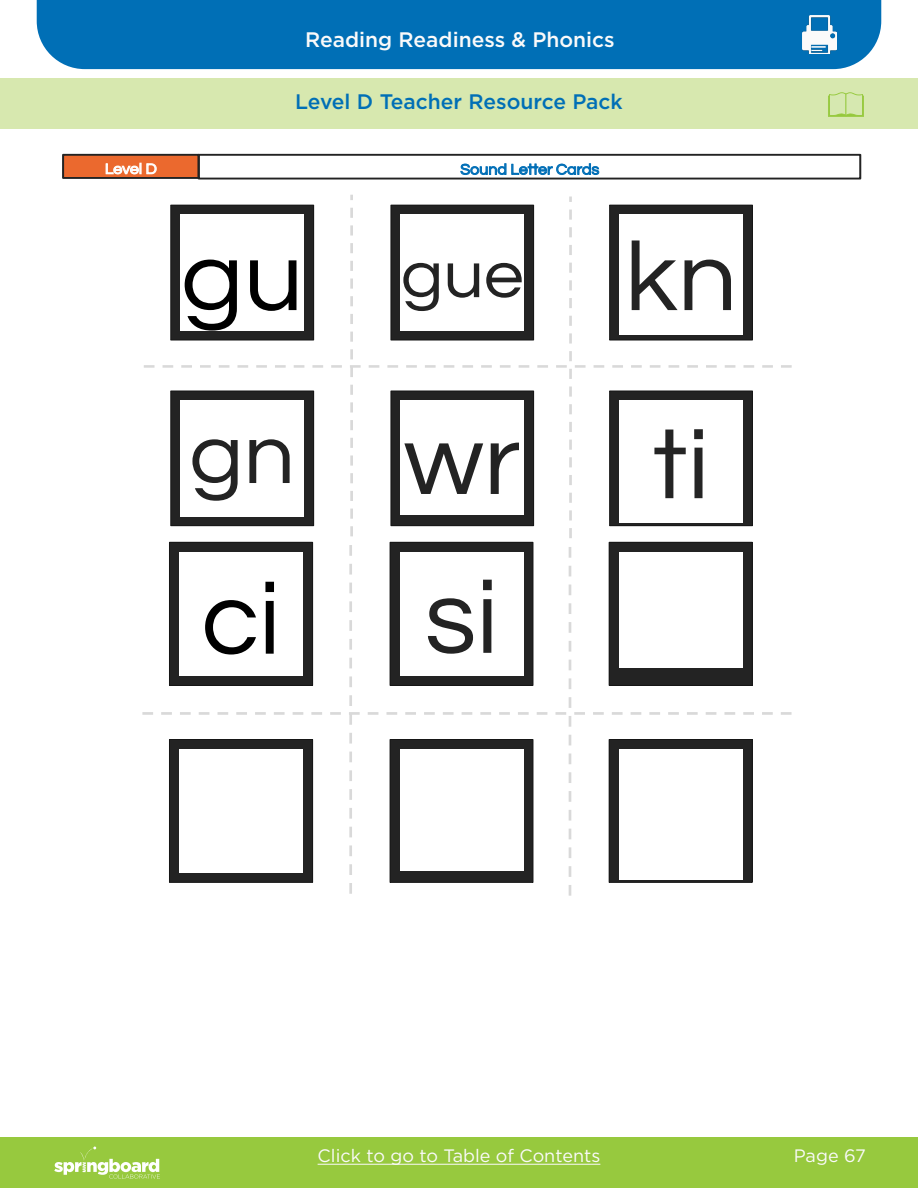
<style>
.page{position:relative;width:918px;height:1188px;background:#fff}
.page>*{position:absolute;margin:0;border:0;box-sizing:border-box;transform-origin:0 0}
.t1{font:107.25px "Questrial";color:#232323}
.t2{font:105.45px "Questrial";color:#000}
.t3{font:101.1px "Questrial";color:#242424;scale:1.06 1}
.t4{font:85.95px "Questrial";color:#232323;scale:1.06 1}
.t5{font:67.35px "Questrial";color:#232323;scale:1.06 1}
.t6{font:500 21px "Gotham";color:#006fb6}
.t7{font:500 21px "Gotham";color:#fafafa}
.t8{font:18px "Gotham";color:#fafafa}
.t9{font:15.15px "Questrial";color:#006eb6;scale:1.06 1}
.t10{font:15.15px "Questrial";letter-spacing:-.005em;color:#fff;scale:1.06 1}
.s1{font-size:99.45px;color:#000}
.s2{font-size:99.45px}
.s3{font-size:101.1px}
</style>
<div class="page">
<div style="left:0;top:1137px;width:918px;height:51px;background:#97c93e"></div>
<svg style="left:54px;top:1147px;width:106px;height:32px"></svg>
<div style="left:37px;top:0;width:844px;height:69px;background:#006fb6"></div>
<hr style="left:318px;top:1164px;width:282px;height:1px;background:#fafafa">
<div style="left:63px;top:155px;width:136px;height:23px;background:#eb692e"></div>
<div style="left:62px;top:154px;width:138px;height:25px;border:2px solid #232323"></div>
<div style="left:198px;top:154px;width:663px;height:26px;border:2px solid #232323"></div>
<svg style="left:142px;top:195px;width:650px;height:701px"></svg>
<div style="left:171px;top:205px;width:143px;height:135px;background:#232323"></div>
<div style="left:170px;top:205px;width:144px;height:135px;border:1px solid #161616"></div>
<div style="left:181px;top:215px;width:123px;height:116px;background:#fff"></div>
<div style="left:391px;top:205px;width:143px;height:135px;background:#232323"></div>
<div style="left:391px;top:205px;width:143px;height:135px;border:1px solid #161616"></div>
<div style="left:401px;top:215px;width:123px;height:116px;background:#fff"></div>
<div style="left:610px;top:205px;width:142px;height:135px;background:#232323"></div>
<div style="left:609px;top:205px;width:144px;height:135px;border:1px solid #161616"></div>
<div style="left:619px;top:215px;width:124px;height:120px;background:#fff"></div>
<div style="left:171px;top:391px;width:143px;height:135px;background:#232323"></div>
<div style="left:170px;top:391px;width:144px;height:135px;border:1px solid #161616"></div>
<div style="left:181px;top:400px;width:123px;height:117px;background:#fff"></div>
<div style="left:391px;top:391px;width:143px;height:135px;background:#232323"></div>
<div style="left:391px;top:391px;width:143px;height:135px;border:1px solid #161616"></div>
<div style="left:401px;top:400px;width:123px;height:115px;background:#fff"></div>
<div style="left:610px;top:391px;width:142px;height:135px;background:#232323"></div>
<div style="left:609px;top:391px;width:144px;height:135px;border:1px solid #161616"></div>
<div style="left:619px;top:400px;width:124px;height:123px;background:#fff"></div>
<div style="left:0;top:79px;width:918px;height:50px;background:#d7e8af"></div>
<svg style="left:828px;top:92px;width:36px;height:25px"></svg>
<img style="left:803px;top:16px;width:34px;height:38px">
<p class="t7" style="left:305px;top:26px;width:311px">Reading Readiness &amp; Phonics</p>
<p class="t6" style="left:295px;top:88px;width:329px">Level D Teacher Resource Pack</p>
<p class="t10" style="left:105px;top:158px;width:51px">Level D</p>
<p class="t9" style="left:460px;top:159px;width:133px">Sound Letter Cards</p>
<h3 class="t5" style="left:181px;top:228px;width:526px"><span class="s1">gu</span> gue <span class="s2">kn</span></h3>
<h3 class="t4" style="left:189px;top:395px;width:314px">gn <span class="s3">wr</span></h3>
<h3 class="t3" style="left:653px;top:394px;width:55px">ti</h3>
<h2 class="t2" style="left:202px;top:545px;width:81px">ci</h2>
<h1 class="t1" style="left:425px;top:543px;width:75px">si</h1>
<p class="t8" style="left:318px;top:1145px;width:284px">Click to go to Table of Contents</p>
<p class="t8" style="left:794px;top:1145px;width:74px">Page 67</p>
</div>
